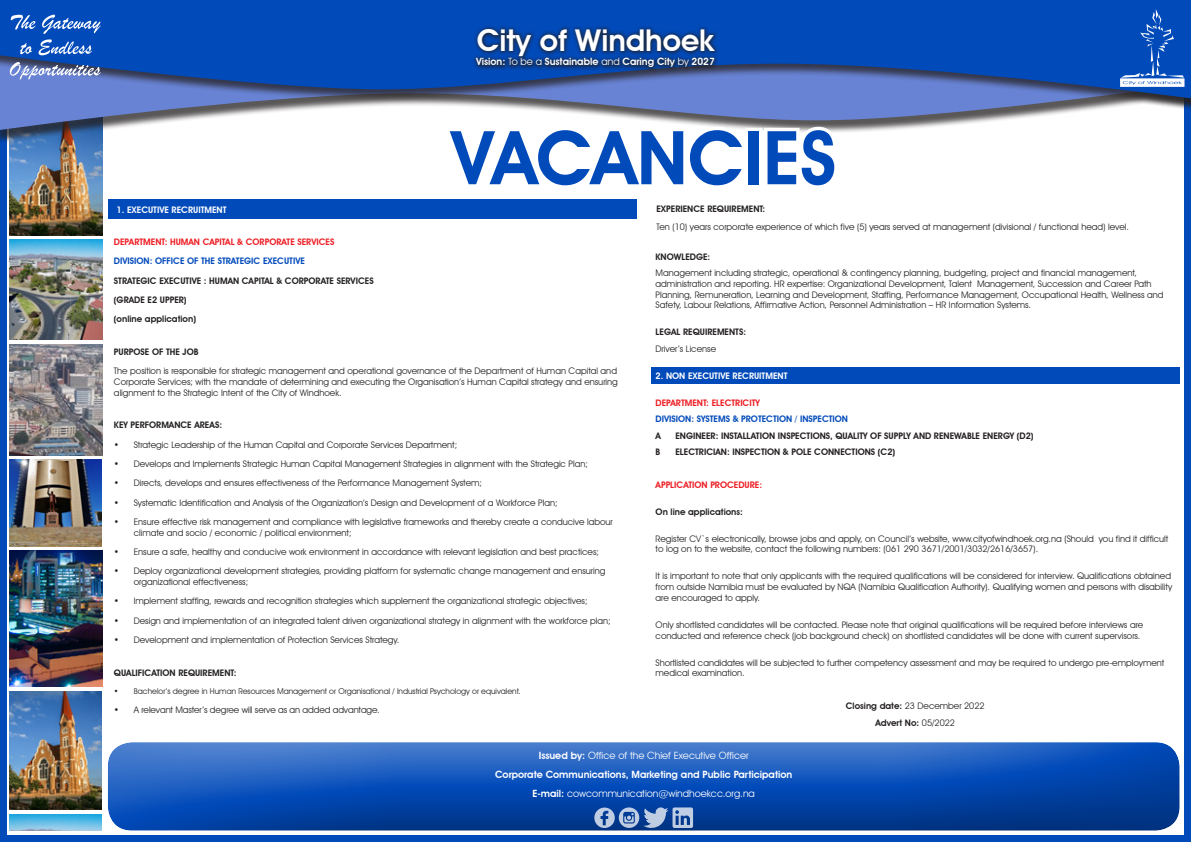
<style>
.page{position:relative;width:1191px;height:842px;background:#fff}
.page>*{position:absolute;margin:0;border:0;box-sizing:border-box;transform-origin:0 0}
.t1{font:600 74.6px "Avant Garde IT Cby BT";color:#004aba}
.t2{font:600 30px "Avant Garde IT Cby BT";color:#fff}
.t3{font:600 10px/19px "Avant Garde IT Cby BT";color:#fff;text-align:center}
.t4{font:9px/10.8px "Avant Garde IT Cby BT";color:#231f20}
.t5{font:600 9px/19.3px "Avant Garde IT Cby BT";color:#231f20}
.t6{font:600 9px "Avant Garde IT Cby BT";color:#ee1d23}
.t7{font:600 9px "Avant Garde IT Cby BT";color:#004aba}
.t8{font:600 9px "Avant Garde IT Cby BT";color:#fff}
.t9{font:8px "Avant Garde IT Cby BT";color:#231f20}
.s1{font-weight:400}
</style>
<div class="page">
<div style="left:0;top:0;width:7px;height:842px;background:#004aba"></div>
<div style="left:0;top:835px;width:1191px;height:7px;background:#004aba"></div>
<div style="left:1184px;top:0;width:7px;height:842px;background:#004aba"></div>
<img style="left:10px;top:143px;width:92px;height:92px">
<img style="left:10px;top:240px;width:92px;height:100px">
<img style="left:10px;top:344px;width:92px;height:111px">
<img style="left:10px;top:459px;width:92px;height:87px">
<img style="left:10px;top:551px;width:92px;height:136px">
<div style="left:0;top:0;width:1191px;height:143px;background:#231f20;opacity:.75"></div>
<svg style="left:0;top:111px;width:1191px;height:20px"></svg>
<div style="left:0;top:0;width:1191px;height:111px;background:#231f20;opacity:.75"></div>
<svg style="left:0;top:0;width:1191px;height:99px;background:#1753b6"></svg>
<svg style="left:1120px;top:9px;width:64px;height:78px;background:#2866c4"></svg>
<svg style="left:11px;top:15px;width:90px;height:40px;background:#316dc7"></svg>
<svg style="left:10px;top:62px;width:91px;height:18px;background:#788bbd"></svg>
<div style="left:471px;top:24px;width:248px;height:49px;background:#231f20;opacity:.75"></div>
<img style="left:10px;top:691px;width:92px;height:119px">
<img style="left:10px;top:814px;width:92px;height:17px">
<div style="left:106px;top:740px;width:1074px;height:91px;background:#231f20;opacity:.75"></div>
<svg style="left:594px;top:807px;width:99px;height:21px;background:#6889bd"></svg>
<svg style="left:440px;top:123px;width:312px;height:20px"></svg>
<svg style="left:760px;top:122px;width:82px;height:21px"></svg>
<div style="left:108px;top:199px;width:528px;height:20px;background:#004aba"></div>
<div style="left:651px;top:367px;width:528px;height:16px;background:#004aba"></div>
<h2 class="t2" style="left:477px;top:22px;width:239px">City of Windhoek</h2>
<p class="t3" style="left:476px;top:52px;width:240px">Vision: <span class="s1">To be a</span> Sustainable <span class="s1">and</span> Caring City <span class="s1">by</span> 2027</p>
<h1 class="t1" style="left:451px;top:113px;width:386px">VACANCIES</h1>
<p class="t8" style="left:117px;top:204px;width:111px">1. EXECUTIVE RECRUITMENT</p>
<p class="t6" style="left:114px;top:236px;width:222px">DEPARTMENT: HUMAN CAPITAL &amp; CORPORATE SERVICES</p>
<p class="t7" style="left:114px;top:256px;width:192px">DIVISION: OFFICE OF THE STRATEGIC EXECUTIVE</p>
<p class="t5" style="left:114px;top:271px;width:261px">STRATEGIC EXECUTIVE : HUMAN CAPITAL &amp; CORPORATE SERVICES (GRADE E2 UPPER)<br>(online application)</p>
<p class="t5" style="left:114px;top:342px;width:86px">PURPOSE OF THE JOB</p>
<p class="t4" style="left:114px;top:365px;width:505px;text-align:justify">The position is responsible for strategic management and operational governance of the Department of Human Capital and Corporate Services; with the mandate of determining and executing the Organisation’s Human Capital strategy and ensuring alignment to the Strategic Intent of the City of Windhoek.</p>
<p class="t5" style="left:114px;top:415px;width:110px">KEY PERFORMANCE AREAS:</p>
<p class="t4" style="left:114px;top:439px;width:345px">• Strategic Leadership of the Human Capital and Corporate Services Department;</p>
<p class="t4" style="left:114px;top:458px;width:475px">• Develops and Implements Strategic Human Capital Management Strategies in alignment with the Strategic Plan;</p>
<p class="t4" style="left:114px;top:478px;width:369px">• Directs, develops and ensures effectiveness of the Performance Management System;</p>
<p class="t4" style="left:114px;top:497px;width:445px">• Systematic Identification and Analysis of the Organization’s Design and Development of a Workforce Plan;</p>
<p class="t4" style="left:134px;top:516px;width:480px;text-indent:-20px">• Ensure effective risk management and compliance with legislative frameworks and thereby create a conducive labour climate and socio / economic / political environment;</p>
<p class="t4" style="left:114px;top:546px;width:486px">• Ensure a safe, healthy and conducive work environment in accordance with relevant legislation and best practices;</p>
<p class="t4" style="left:134px;top:566px;width:473px;text-indent:-20px">• Deploy organizational development strategies, providing platform for systematic change management and ensuring organizational effectiveness;</p>
<p class="t4" style="left:114px;top:596px;width:475px">• Implement staffing, rewards and recognition strategies which supplement the organizational strategic objectives;</p>
<p class="t4" style="left:114px;top:615px;width:498px">• Design and implementation of an integrated talent driven organizational strategy in alignment with the workforce plan;</p>
<p class="t4" style="left:114px;top:634px;width:287px">• Development and implementation of Protection Services Strategy.</p>
<p class="t5" style="left:114px;top:663px;width:124px">QUALIFICATION REQUIREMENT:</p>
<p class="t9" style="left:114px;top:686px;width:408px">• Bachelor’s degree in Human Resources Management or Organisational / Industrial Psychology or equivalent.</p>
<p class="t4" style="left:114px;top:705px;width:267px">• A relevant Master’s degree will serve as an added advantage.</p>
<p class="t5" style="left:656px;top:199px;width:110px">EXPERIENCE REQUIREMENT:</p>
<p class="t4" style="left:656px;top:221px;width:474px">Ten (10) years corporate experience of which five (5) years served at management (divisional / functional head) level.</p>
<p class="t5" style="left:655px;top:247px;width:56px">KNOWLEDGE:</p>
<p class="t4" style="left:655px;top:267px;width:509px">Management including strategic, operational &amp; contingency planning, budgeting, project and financial management, administration and reporting. HR expertise: Organizational Development, Talent Management, Succession and Career Path Planning, Remuneration, Learning and Development, Staffing, Performance Management, Occupational Health, Wellness and Safety, Labour Relations, Affirmative Action, Personnel Administration – HR Information Systems.</p>
<p class="t5" style="left:655px;top:322px;width:92px">LEGAL REQUIREMENTS:</p>
<p class="t4" style="left:655px;top:343px;width:62px">Driver’s License</p>
<p class="t8" style="left:655px;top:370px;width:133px">2. NON EXECUTIVE RECRUITMENT</p>
<p class="t6" style="left:655px;top:397px;width:106px">DEPARTMENT: ELECTRICITY</p>
<p class="t7" style="left:655px;top:413px;width:194px">DIVISION: SYSTEMS &amp; PROTECTION / INSPECTION</p>
<p class="t5" style="left:655px;top:426px;width:7px">A</p>
<p class="t5" style="left:675px;top:426px;width:360px">ENGINEER: INSTALLATION INSPECTIONS, QUALITY OF SUPPLY AND RENEWABLE ENERGY (D2)</p>
<p class="t5" style="left:655px;top:442px;width:6px">B</p>
<p class="t5" style="left:675px;top:442px;width:221px">ELECTRICIAN: INSPECTION &amp; POLE CONNECTIONS (C2)</p>
<p class="t6" style="left:655px;top:479px;width:108px">APPLICATION PROCEDURE:</p>
<p class="t5" style="left:655px;top:502px;width:89px">On line applications:</p>
<p class="t4" style="left:655px;top:533px;width:514px">Register CV`s electronically, browse jobs and apply, on Council’s website, www.cityofwindhoek.org.na (Should you find it difficult to log on to the website, contact the following numbers: (061 290 3671/2001/3032/2616/3657).</p>
<p class="t4" style="left:655px;top:571px;width:518px">It is important to note that only applicants with the required qualifications will be considered for interview. Qualifications obtained from outside Namibia must be evaluated by NQA (Namibia Qualification Authority). Qualifying women and persons with disability are encouraged to apply.</p>
<p class="t4" style="left:655px;top:619px;width:489px">Only shortlisted candidates will be contacted. Please note that original qualifications will be required before interviews are conducted and reference check (job background check) on shortlisted candidates will be done with current supervisors.</p>
<p class="t4" style="left:655px;top:657px;width:510px">Shortlisted candidates will be subjected to further competency assessment and may be required to undergo pre-employment medical examination.</p>
<p class="t5" style="left:846px;top:698px;width:140px;line-height:16.5px;text-align:center">Closing date: <span class="s1">23 December 2022<br></span>Advert No: <span class="s1">05/2022</span></p>
<p class="t3" style="left:495px;top:746px;width:299px">Issued by: <span class="s1">Office of the Chief Executive Officer<br></span>Corporate Communications, Marketing and Public Participation<br>E-mail: <span class="s1">cowcommunication@windhoekcc.org.na</span></p>
</div>
